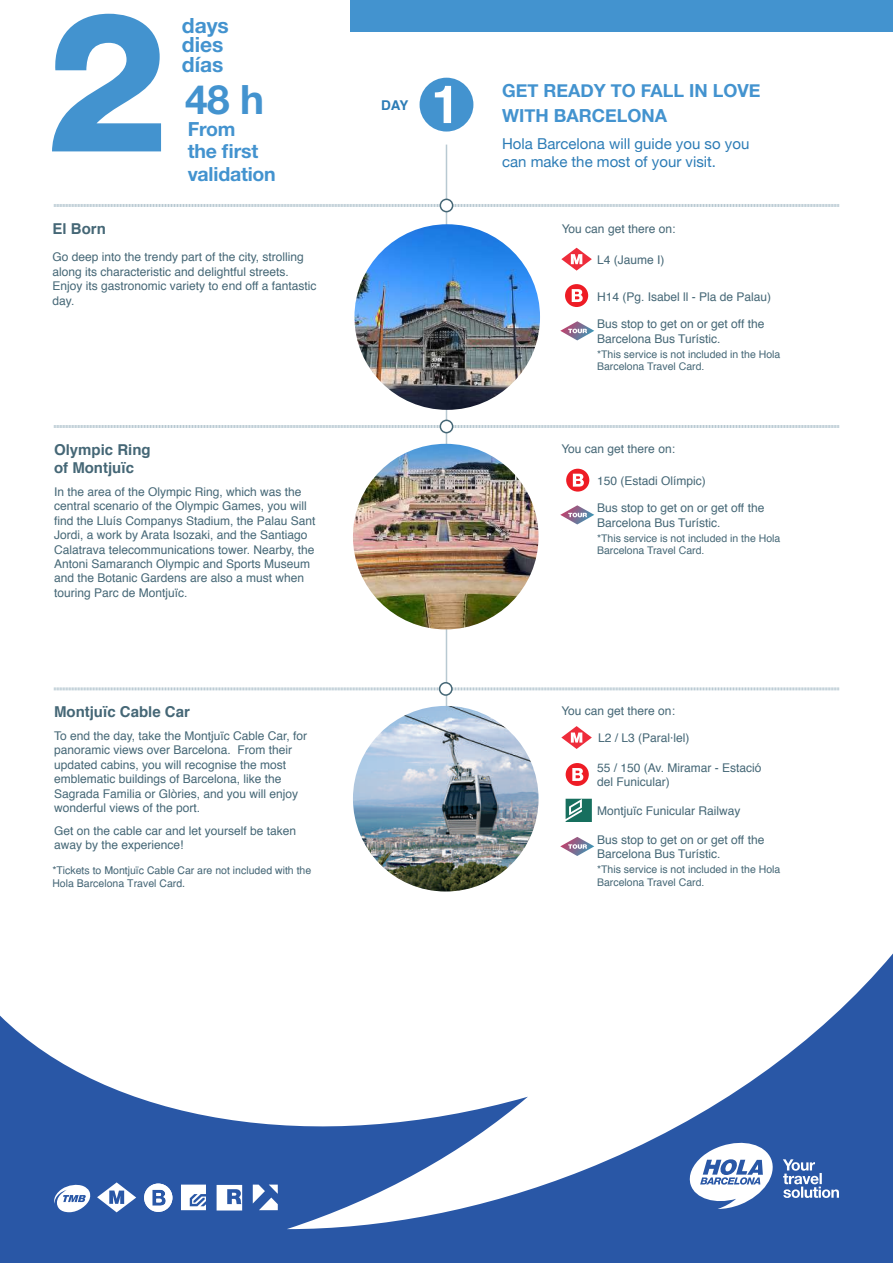
<style>
.page{position:relative;width:893px;height:1263px;background:#fff}
.page>*{position:absolute;margin:0;border:0;box-sizing:border-box;transform-origin:0 0}
.t1{font:800 195px "Helvetica Neue LT Std";color:#4393cf}
.t2{font:700 52.5px "Helvetica";color:#fff}
.t3{font:700 40.5px "Helvetica Neue LT Std";color:#4393cf}
.t4{font:700 21px/19.5px "Helvetica Neue LT Std";color:#4393cf}
.t5{font:700 19.5px/22.5px "Helvetica Neue LT Std";letter-spacing:-.01em;color:#4393cf}
.t6{font:700 18px/25.2px "Helvetica Neue";color:#4393cf}
.t7{font:15px/18px "Helvetica Neue";color:#2c7cb6}
.t8{font:700 15px/18px "Helvetica";color:#456776}
.t9{font:700 13.5px "Helvetica";color:#2c7cb6}
.t10{font:12px/14.4px "Helvetica";color:#456776}
.t11{font:10.5px/12.6px "Helvetica";color:#456776}
.t12{font:10.5px "Helvetica";color:#466777}
</style>
<div class="page">
<div style="left:420px;top:78px;width:53px;height:54px;background:#4393cf;border-radius:50%"></div>
<div style="left:351px;top:0;width:542px;height:32px;background:#4393cf"></div>
<hr style="left:446px;top:145px;width:1px;height:737px;background:#b8c9d2">
<svg style="left:54px;top:203px;width:785px;height:5px"></svg>
<svg style="left:54px;top:424px;width:785px;height:5px"></svg>
<svg style="left:54px;top:687px;width:785px;height:4px;background:#dae3e7"></svg>
<div style="left:440px;top:199px;width:13px;height:13px;background:#fff;border-radius:50%"></div>
<div style="left:440px;top:199px;width:13px;height:13px;border:2px solid #456776;border-radius:50%"></div>
<div style="left:440px;top:420px;width:13px;height:13px;background:#fff;border-radius:50%"></div>
<div style="left:440px;top:420px;width:13px;height:13px;border:2px solid #456776;border-radius:50%"></div>
<div style="left:440px;top:683px;width:12px;height:12px;background:#fff;border-radius:50%"></div>
<div style="left:439px;top:682px;width:14px;height:14px;border:2px solid #456776;border-radius:50%"></div>
<img style="left:353px;top:706px;width:185px;height:185px;border-radius:93px">
<img style="left:354px;top:224px;width:186px;height:186px;border-radius:93px">
<img style="left:353px;top:444px;width:185px;height:185px;border-radius:93px">
<svg style="left:560px;top:321px;width:34px;height:19px"></svg>
<svg style="left:560px;top:837px;width:34px;height:19px"></svg>
<svg style="left:560px;top:505px;width:34px;height:19px"></svg>
<svg style="left:566px;top:799px;width:26px;height:23px"></svg>
<svg style="left:0;top:953px;width:893px;height:310px"></svg>
<svg style="left:561px;top:248px;width:31px;height:23px"></svg>
<svg style="left:565px;top:284px;width:23px;height:23px"></svg>
<svg style="left:566px;top:469px;width:23px;height:23px"></svg>
<svg style="left:561px;top:726px;width:31px;height:23px"></svg>
<svg style="left:566px;top:763px;width:23px;height:23px"></svg>
<svg style="left:688px;top:1139px;width:89px;height:70px"></svg>
<svg style="left:783px;top:1159px;width:56px;height:39px"></svg>
<svg style="left:253px;top:1184px;width:25px;height:26px"></svg>
<svg style="left:181px;top:1184px;width:25px;height:26px"></svg>
<svg style="left:97px;top:1182px;width:39px;height:30px"></svg>
<svg style="left:217px;top:1185px;width:25px;height:25px"></svg>
<svg style="left:52px;top:1183px;width:39px;height:29px"></svg>
<svg style="left:144px;top:1183px;width:28px;height:29px"></svg>
<h1 class="t1" style="left:46px;top:-34px;width:124px">2</h1>
<h3 class="t4" style="left:182px;top:15px;width:49px">days dies días</h3>
<h3 class="t3" style="left:185px;top:75px;width:81px">48 h</h3>
<h3 class="t5" style="left:188px;top:117px;width:90px">From<br>the first validation</h3>
<p class="t8" style="left:53px;top:220px;width:55px">El Born</p>
<p class="t10" style="left:53px;top:250px;width:265px">Go deep into the trendy part of the city, strolling along its characteristic and delightful streets.<br>Enjoy its gastronomic variety to end off a fantastic day.</p>
<p class="t8" style="left:54px;top:441px;width:98px">Olympic Ring of Montjuïc</p>
<p class="t10" style="left:54px;top:485px;width:263px">In the area of the Olympic Ring, which was the central scenario of the Olympic Games, you will find the Lluís Companys Stadium, the Palau Sant Jordi, a work by Arata Isozaki, and the Santiago Calatrava telecommunications tower. Nearby, the Antoni Samaranch Olympic and Sports Museum and the Botanic Gardens are also a must when touring Parc de Montjuïc.</p>
<p class="t8" style="left:54px;top:703px;width:137px">Montjuïc Cable Car</p>
<p class="t10" style="left:54px;top:729px;width:255px">To end the day, take the Montjuïc Cable Car, for panoramic views over Barcelona. From their updated cabins, you will recognise the most emblematic buildings of Barcelona, like the Sagrada Familia or Glòries, and you will enjoy wonderful views of the port.</p>
<p class="t10" style="left:54px;top:824px;width:244px">Get on the cable car and let yourself be taken away by the experience!</p>
<p class="t12" style="left:52px;top:876px;width:134px">Hola Barcelona Travel Card.</p>
<p class="t12" style="left:52px;top:864px;width:260px">*Tickets to Montjuïc Cable Car are not included with the</p>
<p class="t9" style="left:381px;top:94px;width:29px">DAY</p>
<h2 class="t2" style="left:431px;top:62px;width:31px">1</h2>
<h3 class="t6" style="left:502px;top:78px;width:260px">GET READY TO FALL IN LOVE<br>WITH BARCELONA</h3>
<p class="t7" style="left:502px;top:135px;width:249px">Hola Barcelona will guide you so you can make the most of your visit.</p>
<p class="t10" style="left:562px;top:222px;width:115px">You can get there on:</p>
<p class="t10" style="left:597px;top:253px;width:69px">L4 (Jaume I)</p>
<p class="t10" style="left:597px;top:289px;width:176px">H14 (Pg. Isabel ll - Pla de Palau)</p>
<p class="t10" style="left:597px;top:317px;width:169px">Bus stop to get on or get off the<br>Barcelona Bus Turístic.</p>
<p class="t11" style="left:597px;top:348px;width:185px">*This service is not included in the Hola<br>Barcelona Travel Card.</p>
<p class="t10" style="left:561px;top:442px;width:115px">You can get there on:</p>
<p class="t10" style="left:597px;top:473px;width:110px">150 (Estadi Olímpic)</p>
<p class="t10" style="left:597px;top:501px;width:169px">Bus stop to get on or get off the<br>Barcelona Bus Turístic.</p>
<p class="t11" style="left:597px;top:532px;width:185px">*This service is not included in the Hola<br>Barcelona Travel Card.</p>
<p class="t10" style="left:561px;top:704px;width:115px">You can get there on:</p>
<p class="t10" style="left:598px;top:731px;width:93px">L2 / L3 (Paral·lel)</p>
<p class="t10" style="left:597px;top:761px;width:166px">55 / 150 (Av. Miramar - Estació del Funicular)</p>
<p class="t10" style="left:597px;top:804px;width:145px">Montjuïc Funicular Railway</p>
<p class="t10" style="left:597px;top:833px;width:169px">Bus stop to get on or get off the<br>Barcelona Bus Turístic.</p>
<p class="t11" style="left:597px;top:863px;width:185px">*This service is not included in the Hola<br>Barcelona Travel Card.</p>
</div>
